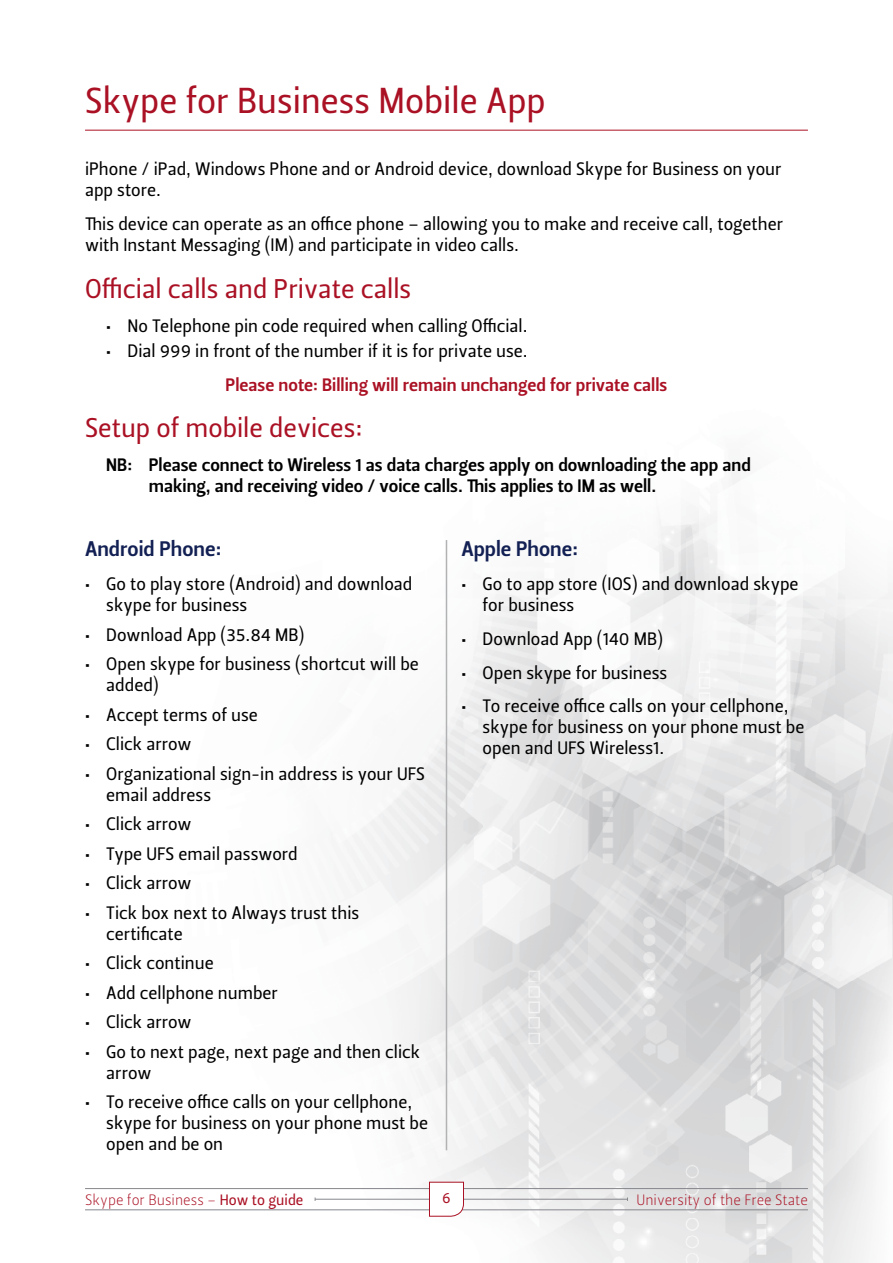
<style>
.page{position:relative;width:893px;height:1263px;background:#fff}
.page>*{position:absolute;margin:0;border:0;box-sizing:border-box;transform-origin:0 0}
.t1{font:36px "Leitura Sans Grot 2";color:#aa1124}
.t2{font:27px "Leitura Sans Grot 2";color:#aa1124}
.t3{font:21px "Leitura Sans Grot 3";color:#122053}
.t4{font:18px/21px "Leitura Sans Grot 2";color:#000}
.t5{font:18px/21px "Leitura Sans Grot 3";color:#000}
.t6{font:18px "Leitura Sans Grot 3";color:#aa1124}
.t7{font:15px "Leitura Sans Grot 1";color:#aa1124}
.t8{font:15px "Leitura Sans Grot 2";color:#aa1124}
.s1{font-family:"Leitura Sans Grot 2"}
</style>
<div class="page">
<img style="left:85px;top:468px;width:808px;height:795px">
<hr style="left:315px;top:1199px;width:312px;height:1px;background:#86878c">
<hr style="left:85px;top:1188px;width:723px;height:1px;background:#86878c">
<hr style="left:85px;top:1209px;width:723px;height:1px;background:#86878c">
<svg style="left:429px;top:1181px;width:35px;height:36px"></svg>
<hr style="left:85px;top:130px;width:723px;height:1px;background:#aa1124">
<hr style="left:446px;top:540px;width:1px;height:610px;background:#b1b2b4">
<h1 class="t1" style="left:85px;top:76px;width:462px">Skype for Business Mobile App</h1>
<p class="t4" style="left:85px;top:159px;width:698px">iPhone / iPad, Windows Phone and or Android device, download Skype for Business on your app store.</p>
<p class="t4" style="left:85px;top:214px;width:700px">This device can operate as an office phone – allowing you to make and receive call, together with Instant Messaging (IM) and participate in video calls.</p>
<h2 class="t2" style="left:85px;top:270px;width:328px">Official calls and Private calls</h2>
<p class="t4" style="left:106px;top:315px;width:423px">• No Telephone pin code required when calling Official.</p>
<p class="t4" style="left:106px;top:340px;width:423px">• Dial 999 in front of the number if it is for private use.</p>
<p class="t6" style="left:226px;top:372px;width:443px">Please note: Billing will remain unchanged for private calls</p>
<h2 class="t2" style="left:85px;top:409px;width:279px">Setup of mobile devices:</h2>
<p class="t5" style="left:149px;top:454px;width:604px;text-indent:-43px">NB: Please connect to Wireless 1 as data charges apply on downloading the app and making, and receiving video / voice calls. This applies to IM as well.</p>
<p class="t3" style="left:85px;top:535px;width:138px">Android Phone:</p>
<p class="t4" style="left:106px;top:573px;width:308px;text-indent:-21px">• Go to play store (Android) and download skype for business</p>
<p class="t4" style="left:85px;top:624px;width:221px">• Download App (35.84 MB)</p>
<p class="t4" style="left:106px;top:653px;width:314px;text-indent:-21px">• Open skype for business (shortcut will be added)</p>
<p class="t4" style="left:85px;top:704px;width:174px">• Accept terms of use</p>
<p class="t4" style="left:85px;top:733px;width:108px">• Click arrow</p>
<p class="t4" style="left:106px;top:763px;width:320px;text-indent:-21px">• Organizational sign-in address is your UFS email address</p>
<p class="t4" style="left:85px;top:813px;width:108px">• Click arrow</p>
<p class="t4" style="left:85px;top:843px;width:214px">• Type UFS email password</p>
<p class="t4" style="left:85px;top:872px;width:108px">• Click arrow</p>
<p class="t4" style="left:106px;top:902px;width:255px;text-indent:-21px">• Tick box next to Always trust this certificate</p>
<p class="t4" style="left:85px;top:952px;width:130px">• Click continue</p>
<p class="t4" style="left:85px;top:982px;width:194px">• Add cellphone number</p>
<p class="t4" style="left:85px;top:1011px;width:108px">• Click arrow</p>
<p class="t4" style="left:106px;top:1041px;width:315px;text-indent:-21px">• Go to next page, next page and then click arrow</p>
<p class="t4" style="left:106px;top:1092px;width:323px;text-indent:-21px">• To receive office calls on your cellphone, skype for business on your phone must be open and be on</p>
<p class="t3" style="left:461px;top:535px;width:118px">Apple Phone:</p>
<p class="t4" style="left:483px;top:573px;width:317px;text-indent:-21px">• Go to app store (IOS) and download skype for business</p>
<p class="t4" style="left:461px;top:628px;width:203px">• Download App (140 MB)</p>
<p class="t4" style="left:461px;top:662px;width:208px">• Open skype for business</p>
<p class="t4" style="left:483px;top:696px;width:323px;text-indent:-21px">• To receive office calls on your cellphone, skype for business on your phone must be open and UFS Wireless1.</p>
<p class="t7" style="left:85px;top:1189px;width:220px">Skype for Business – <span class="s1">How to guide</span></p>
<p class="t8" style="left:442px;top:1188px;width:10px">6</p>
<p class="t7" style="left:636px;top:1189px;width:173px">University of the Free State</p>
</div>
